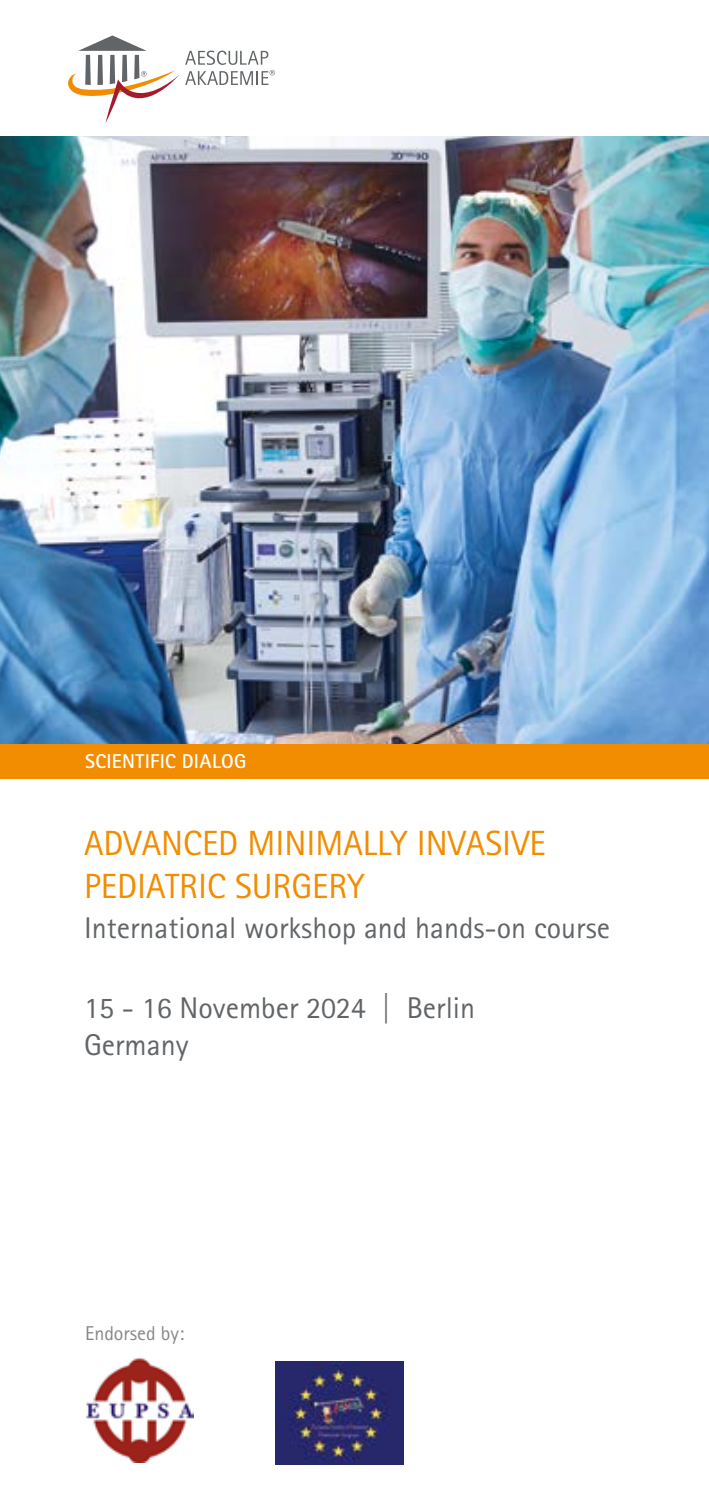
<style>
.page{position:relative;width:709px;height:1489px;background:#fff}
.page>*{position:absolute;margin:0;border:0;box-sizing:border-box;transform-origin:0 0}
.t1{font:35px/42.5px "Rotis Sans Serif Pro";color:#f28c00}
.t2{font:30px/37.5px "Rotis Sans Serif Pro";color:#616568}
.t3{font:700 20px "Rotis Sans Serif Pro";letter-spacing:.015em;color:#fff}
.t4{font:20px "Rotis Sans Serif Pro";color:#878787}
</style>
<div class="page">
<img style="left:0;top:136px;width:709px;height:608px">
<svg style="left:185px;top:51px;width:90px;height:34px"></svg>
<svg style="left:68px;top:35px;width:111px;height:88px"></svg>
<div style="left:0;top:744px;width:709px;height:34px;background:#f28c00"></div>
<img style="left:275px;top:1361px;width:129px;height:103px">
<img style="left:86px;top:1357px;width:108px;height:104px">
<p class="t3" style="left:85px;top:749px;width:163px">SCIENTIFIC DIALOG</p>
<p class="t1" style="left:84px;top:822px;width:463px">ADVANCED MINIMALLY INVASIVE<br>PEDIATRIC SURGERY</p>
<p class="t2" style="left:84px;top:909px;width:527px">International workshop and hands-on course</p>
<p class="t2" style="left:84px;top:989px;width:392px">15 - 16 November 2024 | Berlin<br>Germany</p>
<p class="t4" style="left:85px;top:1320px;width:101px">Endorsed by:</p>
</div>
